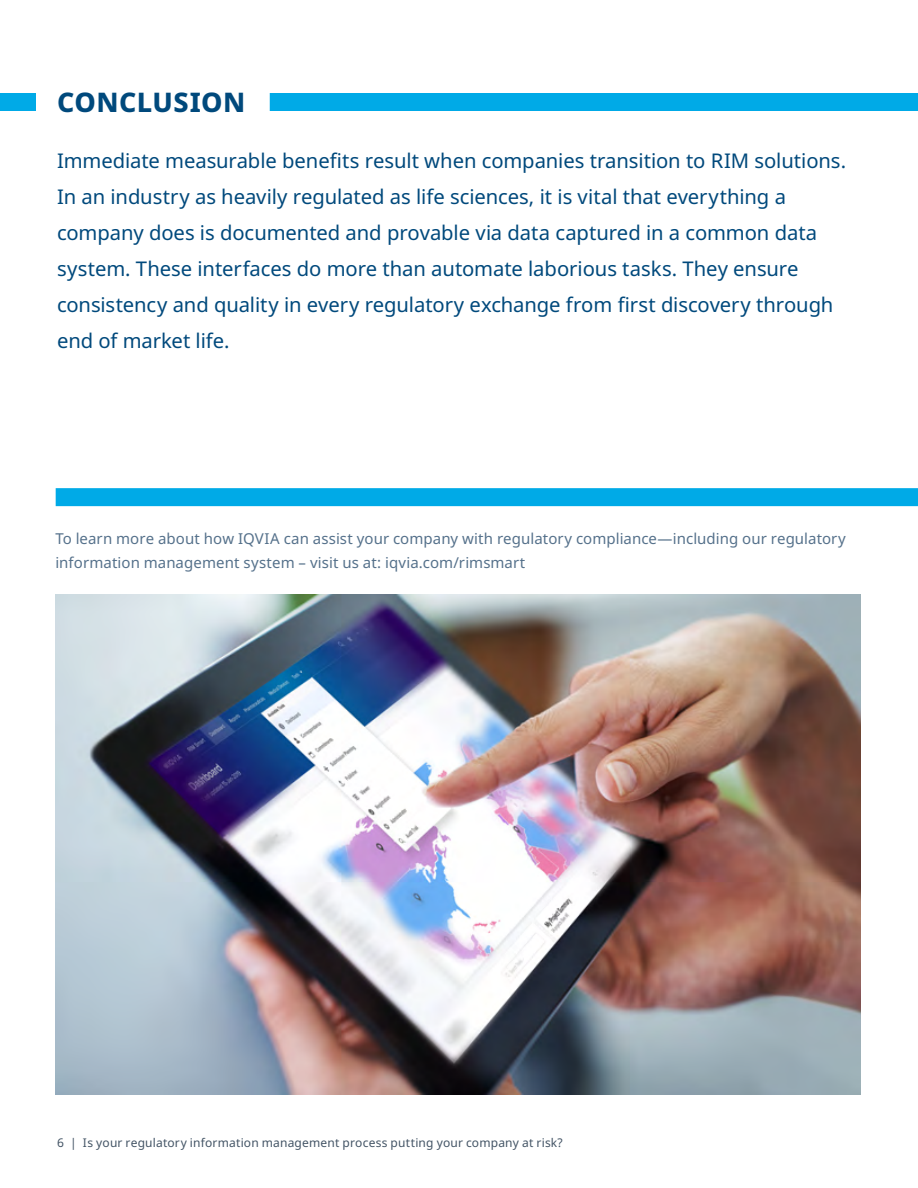
<style>
.page{position:relative;width:918px;height:1188px;background:#fff}
.page>*{position:absolute;margin:0;border:0;box-sizing:border-box;transform-origin:0 0}
.Major_section_headin{font:800 27px "Noto Sans";letter-spacing:.02em;color:#00497c}
.Intro{font:20.25px/36px "Noto Sans";letter-spacing:-.005em;color:#00497c}
.Sidebar_body_copy{font:15px/24px "Noto Sans";letter-spacing:.005em;color:#55718b}
.t1{font:12px "Noto Sans";letter-spacing:.015em;color:#435465}
</style>
<div class="page">
<img style="left:55px;top:594px;width:806px;height:500px">
<div style="left:270px;top:93px;width:648px;height:18px;background:#00aae7"></div>
<div style="left:0;top:93px;width:36px;height:18px;background:#00aae7"></div>
<div style="left:56px;top:488px;width:862px;height:18px;background:#00aae7"></div>
<p class="Major_section_headin" style="left:57px;top:82px;width:190px">CONCLUSION</p>
<p class="Intro" style="left:57px;top:143px;width:791px">Immediate measurable benefits result when companies transition to RIM solutions.<br>In an industry as heavily regulated as life sciences, it is vital that everything a company does is documented and provable via data captured in a common data system. These interfaces do more than automate laborious tasks. They ensure consistency and quality in every regulatory exchange from first discovery through end of market life.</p>
<p class="Sidebar_body_copy" style="left:55px;top:527px;width:792px">To learn more about how IQVIA can assist your company with regulatory compliance—including our regulatory information management system – visit us at: iqvia.com/rimsmart</p>
<p class="t1" style="left:57px;top:1134px;width:507px">6 | Is your regulatory information management process putting your company at risk?</p>
</div>
